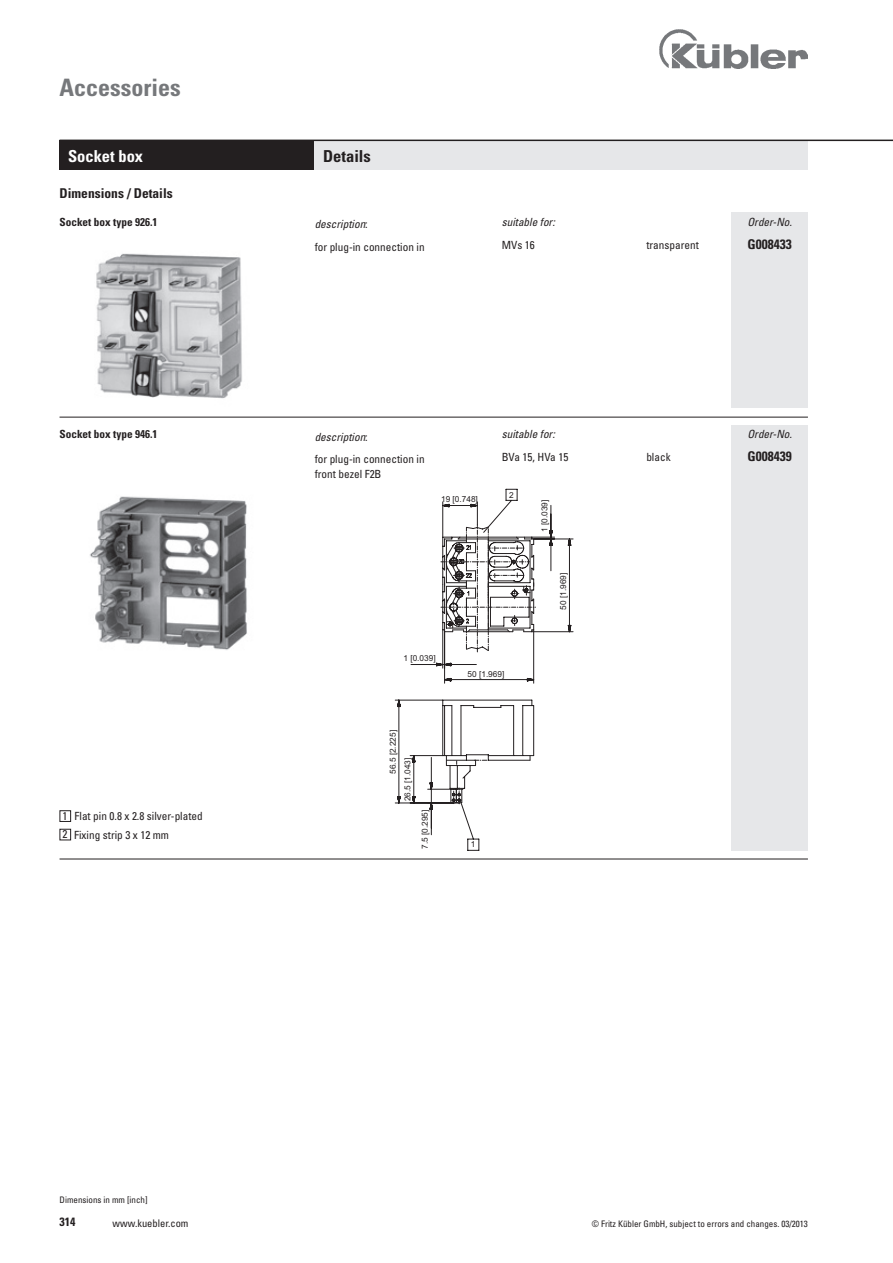
<style>
.page{position:relative;width:893px;height:1263px;background:#fff}
.page>*{position:absolute;margin:0;border:0;box-sizing:border-box;transform-origin:0 0}
.t1{font:700 condensed 24px "Univers";color:#76787b}
.t2{font:700 condensed 16.5px "Univers";color:#fff}
.t3{font:700 condensed 16.5px "Univers";color:#231f20}
.t4{font:700 condensed 13.5px "Univers";color:#231f20}
.t5{font:700 condensed 12px "Univers";color:#231f20}
.t6{font:condensed 11.25px/22.8px "Univers";color:#231f20}
.t7{font:italic condensed 11.25px "Univers";color:#231f20}
.t8{font:700 condensed 11.25px "Univers";color:#231f20}
.t9{font:condensed 10.5px "Univers";color:#231f20}
.t10{font:condensed 9px "Univers";color:#231f20}
.t11{font:8.25px "Arial";color:#231f20}
.s1{font-style:italic}
</style>
<div class="page">
<img style="left:659px;top:30px;width:149px;height:38px">
<img style="left:90px;top:496px;width:157px;height:154px">
<img style="left:96px;top:253px;width:146px;height:146px">
<hr style="left:60px;top:859px;width:748px;height:1px;background:#231f20">
<hr style="left:60px;top:417px;width:748px;height:1px;background:#231f20">
<div style="left:731px;top:425px;width:77px;height:425px;background:#e6e7e9"></div>
<div style="left:731px;top:213px;width:77px;height:195px;background:#e6e7e9"></div>
<svg style="left:395px;top:489px;width:178px;height:362px"></svg>
<div style="left:60px;top:140px;width:255px;height:30px;background:#231f20"></div>
<div style="left:315px;top:140px;width:493px;height:30px;background:#e6e7e9"></div>
<hr style="left:60px;top:140px;width:833px;height:1px;background:#231f20">
<div style="left:60px;top:810px;width:11px;height:12px;border:1px solid #231f20"></div>
<div style="left:60px;top:829px;width:11px;height:11px;border:1px solid #231f20"></div>
<h1 class="t1" style="left:60px;top:72px;width:123px">Accessories</h1>
<h2 class="t2" style="left:68px;top:146px;width:77px">Socket box</h2>
<h2 class="t3" style="left:323px;top:146px;width:49px">Details</h2>
<p class="t4" style="left:60px;top:185px;width:115px">Dimensions / Details</p>
<p class="t8" style="left:60px;top:215px;width:100px">Socket box type 926.1</p>
<p class="t6" style="left:315px;top:212px;width:111px"><span class="s1">description</span>:<br>for plug-in connection in</p>
<p class="t7" style="left:502px;top:215px;width:55px">suitable for:</p>
<p class="t6" style="left:502px;top:233px;width:35px">MVs 16</p>
<p class="t8" style="left:60px;top:427px;width:100px">Socket box type 946.1</p>
<p class="t6" style="left:315px;top:425px;width:111px"><span class="s1">description</span>:<br>for plug-in connection in</p>
<p class="t6" style="left:315px;top:462px;width:68px">front bezel F2B</p>
<p class="t11" style="left:441px;top:494px;width:38px">19 [0.748]</p>
<p class="t11" style="left:403px;top:653px;width:34px">1 [0.039]</p>
<p class="t7" style="left:502px;top:427px;width:55px">suitable for:</p>
<p class="t6" style="left:502px;top:446px;width:68px">BVa 15, HVa 15</p>
<p class="t11" style="left:509px;top:490px;width:6px">2</p>
<p class="t11" style="left:540px;top:532px;width:34px;rotate:-90deg">1 [0.039]</p>
<p class="t11" style="left:559px;top:610px;width:38px;rotate:-90deg">50 [1.969]</p>
<p class="t6" style="left:62px;top:807px;width:142px;line-height:18.5px">1 Flat pin 0.8 x 2.8 silver-plated<br>2 Fixing strip 3 x 12 mm</p>
<p class="t11" style="left:388px;top:774px;width:45px;rotate:-90deg">56.5 [2.225]</p>
<p class="t11" style="left:403px;top:801px;width:45px;rotate:-90deg">26.5 [1.043]</p>
<p class="t11" style="left:420px;top:849px;width:41px;rotate:-90deg">7.5 [0.295]</p>
<p class="t11" style="left:468px;top:669px;width:38px">50 [1.969]</p>
<p class="t11" style="left:471px;top:840px;width:6px">1</p>
<p class="t7" style="left:747px;top:215px;width:46px">Order-No.</p>
<p class="t6" style="left:646px;top:233px;width:54px">transparent</p>
<p class="t4" style="left:747px;top:236px;width:46px">G008433</p>
<p class="t7" style="left:747px;top:427px;width:46px">Order-No.</p>
<p class="t6" style="left:646px;top:446px;width:26px">black</p>
<p class="t4" style="left:747px;top:448px;width:46px">G008439</p>
<p class="t10" style="left:60px;top:1194px;width:89px">Dimensions in mm [inch]</p>
<p class="t5" style="left:60px;top:1214px;width:17px">314</p>
<p class="t9" style="left:113px;top:1216px;width:77px">www.kuebler.com</p>
<p class="t10" style="left:592px;top:1218px;width:218px">© Fritz Kübler GmbH, subject to errors and changes. 03/2013</p>
</div>
